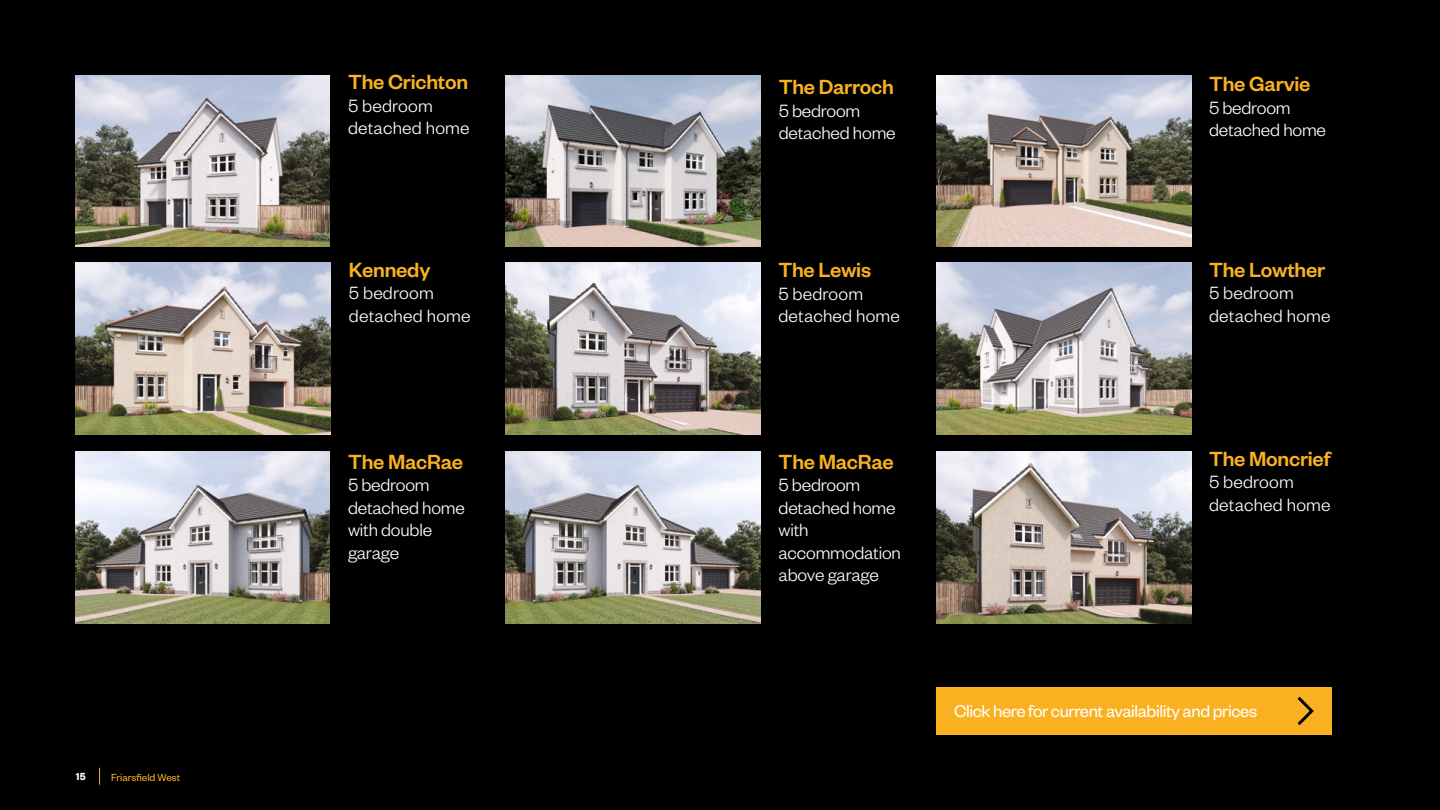
<style>
.page{position:relative;width:1440px;height:810px;background:#fff}
.page>*{position:absolute;margin:0;border:0;box-sizing:border-box;transform-origin:0 0}
.t1{font:500 22.5px "Founders Grotesk";letter-spacing:-.01em;color:#f9b122}
.t2{font:300 19.5px/22.5px "Founders Grotesk";letter-spacing:-.005em;color:#fff}
.t3{font:18.75px "Founders Grotesk";letter-spacing:-.02em;color:#fff}
.t4{font:11.25px "Founders Grotesk";color:#f9b122}
.t5{font:600 11.25px "Founders Grotesk";color:#fff}
</style>
<div class="page">
<div style="left:0;top:0;width:1439px;height:810px;background:#000"></div>
<svg style="left:99px;top:768px;width:1px;height:17px"></svg>
<div style="left:936px;top:687px;width:396px;height:48px;background:#f9b122"></div>
<svg style="left:1297px;top:696px;width:17px;height:30px"></svg>
<img style="left:75px;top:75px;width:255px;height:172px">
<img style="left:76px;top:263px;width:255px;height:172px">
<img style="left:505px;top:263px;width:255px;height:172px">
<img style="left:506px;top:75px;width:255px;height:172px">
<img style="left:936px;top:75px;width:255px;height:172px">
<img style="left:936px;top:263px;width:255px;height:172px">
<img style="left:936px;top:452px;width:255px;height:171px">
<img style="left:505px;top:452px;width:255px;height:171px">
<img style="left:75px;top:452px;width:255px;height:171px">
<p class="t5" style="left:76px;top:770px;width:11px">15</p>
<p class="t4" style="left:111px;top:770px;width:71px">Friarsfield West</p>
<p class="t1" style="left:348px;top:68px;width:122px">The Crichton</p>
<p class="t2" style="left:348px;top:93px;width:123px">5 bedroom detached home</p>
<p class="t1" style="left:349px;top:256px;width:83px">Kennedy</p>
<p class="t2" style="left:349px;top:281px;width:123px">5 bedroom detached home</p>
<p class="t1" style="left:348px;top:448px;width:117px">The MacRae</p>
<p class="t2" style="left:348px;top:473px;width:118px">5 bedroom detached home with double garage</p>
<p class="t1" style="left:779px;top:73px;width:117px">The Darroch</p>
<p class="t2" style="left:779px;top:98px;width:118px">5 bedroom detached home</p>
<p class="t1" style="left:778px;top:256px;width:94px">The Lewis</p>
<p class="t2" style="left:778px;top:281px;width:123px">5 bedroom detached home</p>
<p class="t1" style="left:779px;top:448px;width:117px">The MacRae</p>
<p class="t2" style="left:779px;top:473px;width:124px">5 bedroom detached home with accommodation above garage</p>
<p class="t1" style="left:1209px;top:70px;width:103px">The Garvie</p>
<p class="t2" style="left:1209px;top:95px;width:118px">5 bedroom detached home</p>
<p class="t1" style="left:1209px;top:256px;width:118px">The Lowther</p>
<p class="t2" style="left:1209px;top:281px;width:123px">5 bedroom detached home</p>
<p class="t1" style="left:1209px;top:444px;width:123px">The Moncrief</p>
<p class="t2" style="left:1209px;top:470px;width:123px">5 bedroom detached home</p>
<p class="t3" style="left:954px;top:699px;width:305px">Click here for current availability and prices</p>
</div>
